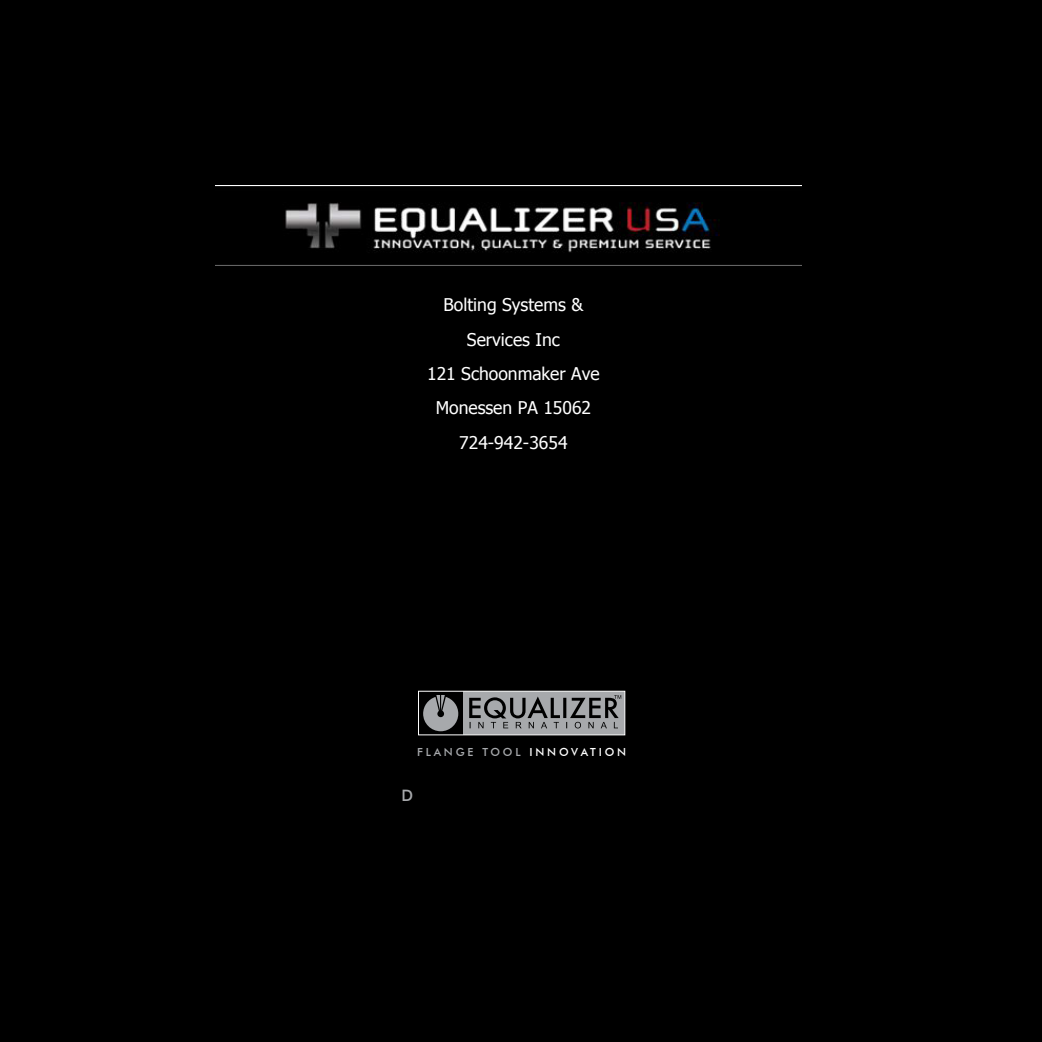
<style>
.page{position:relative;width:1042px;height:1042px;background:#000}
.page>*{position:absolute;margin:0;border:0;box-sizing:border-box;transform-origin:0 0}
.t1{font:17.5px/34.5px "Tahoma";color:#fff;text-align:center}
.t2{font:500 15.75px "Futura BT";color:#a7a9ac}
.t3{font:500 11.2px "Futura BT";letter-spacing:.25em;color:#a7a9ac}
.s1{color:#fff}
</style>
<div class="page">
<svg style="left:418px;top:690px;width:207px;height:46px"></svg>
<img style="left:216px;top:186px;width:586px;height:80px">
<p class="t1" style="left:427px;top:287px;width:174px">Bolting Systems &amp;<br>Services Inc<br>121 Schoonmaker Ave<br>Monessen PA 15062<br>724-942-3654</p>
<p class="t3" style="left:417px;top:745px;width:211px">FLANGE TOOL <span class="s1">INNOVATION</span></p>
<p class="t2" style="left:401px;top:786px;width:13px">D</p>
</div>
